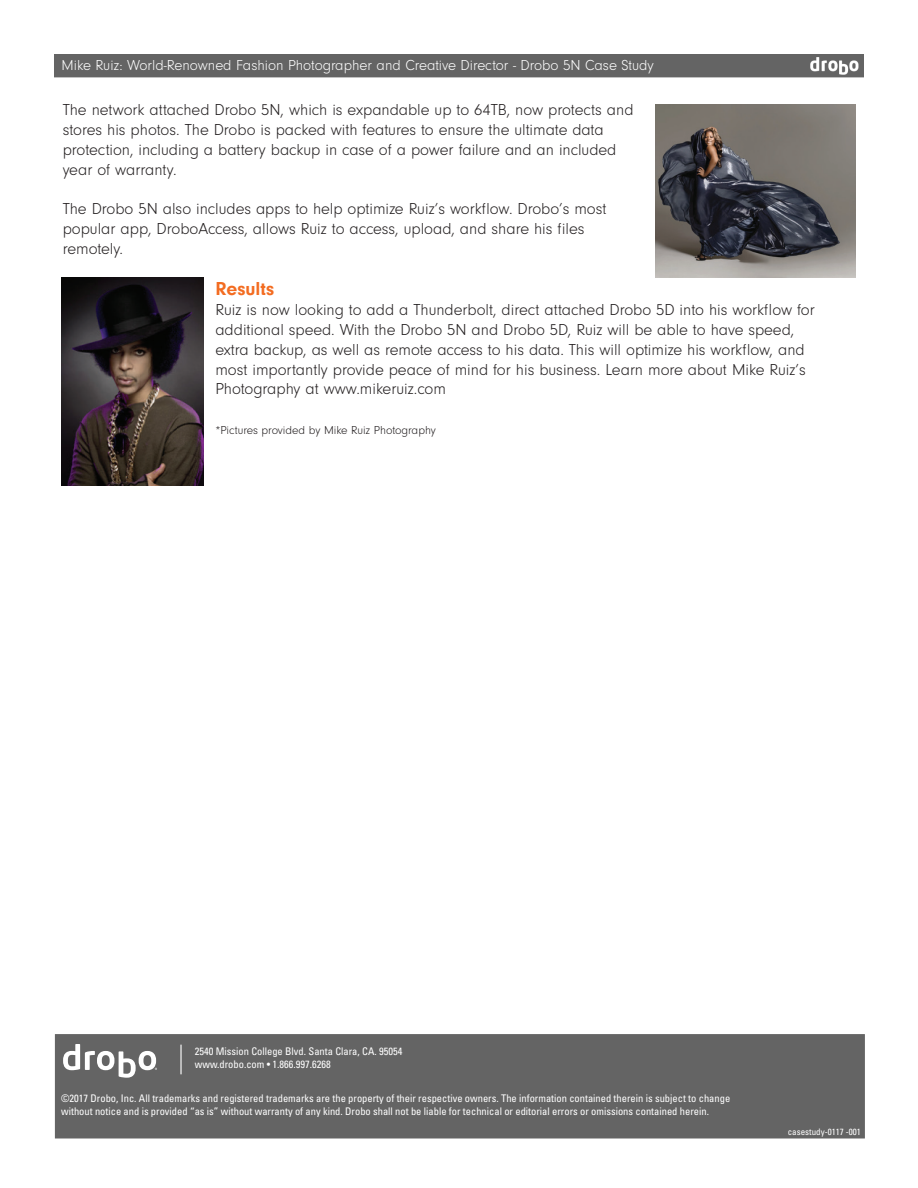
<style>
.page{position:relative;width:918px;height:1188px;background:#fff}
.page>*{position:absolute;margin:0;border:0;box-sizing:border-box;transform-origin:0 0}
.t1{font:700 19.5px "Neuzeit Gro";color:#f36c21}
.t2{font:300 16.5px/19.8px "Neuzeit Gro";color:#231f20}
.t3{font:300 15px "Neuzeit Gro";color:#fff}
.t4{font:300 12px "Neuzeit Gro";letter-spacing:-.005em;color:#231f20}
.t5{font:condensed 10.5px/12.6px "Univers LT Std";color:#fff}
.t6{font:condensed 9px "Univers LT Std";color:#fff}
</style>
<div class="page">
<div style="left:54px;top:54px;width:810px;height:23px;background:#646464"></div>
<img style="left:808px;top:57px;width:53px;height:18px">
<div style="left:55px;top:1034px;width:810px;height:104px;background:#646464;border:2px solid #646464"></div>
<svg style="left:63px;top:1044px;width:94px;height:34px"></svg>
<hr style="left:180px;top:1045px;width:2px;height:29px;background:#fff">
<img style="left:655px;top:104px;width:201px;height:173px">
<img style="left:62px;top:277px;width:141px;height:209px">
<p class="t3" style="left:62px;top:57px;width:594px">Mike Ruiz: World-Renowned Fashion Photographer and Creative Director - Drobo 5N Case Study</p>
<p class="t2" style="left:63px;top:100px;width:572px">The network attached Drobo 5N, which is expandable up to 64TB, now protects and stores his photos. The Drobo is packed with features to ensure the ultimate data protection, including a battery backup in case of a power failure and an included year of warranty.</p>
<p class="t2" style="left:63px;top:199px;width:545px">The Drobo 5N also includes apps to help optimize Ruiz’s workflow. Drobo’s most popular app, DroboAccess, allows Ruiz to access, upload, and share his files remotely.</p>
<p class="t1" style="left:215px;top:278px;width:60px">Results</p>
<p class="t2" style="left:215px;top:300px;width:601px">Ruiz is now looking to add a Thunderbolt, direct attached Drobo 5D into his workflow for additional speed. With the Drobo 5N and Drobo 5D, Ruiz will be able to have speed, extra backup, as well as remote access to his data. This will optimize his workflow, and most importantly provide peace of mind for his business. Learn more about Mike Ruiz’s Photography at www.mikeruiz.com</p>
<p class="t4" style="left:215px;top:424px;width:222px">*Pictures provided by Mike Ruiz Photography</p>
<p class="t5" style="left:195px;top:1045px;width:209px">2540 Mission College Blvd. Santa Clara, CA. 95054 www.drobo.com • 1.866.997.6268</p>
<p class="t5" style="left:61px;top:1092px;width:671px">©2017 Drobo, Inc. All trademarks and registered trademarks are the property of their respective owners. The information contained therein is subject to change without notice and is provided “as is” without warranty of any kind. Drobo shall not be liable for technical or editorial errors or omissions contained herein.</p>
<p class="t6" style="left:788px;top:1126px;width:74px">casestudy-0117 -001</p>
</div>
